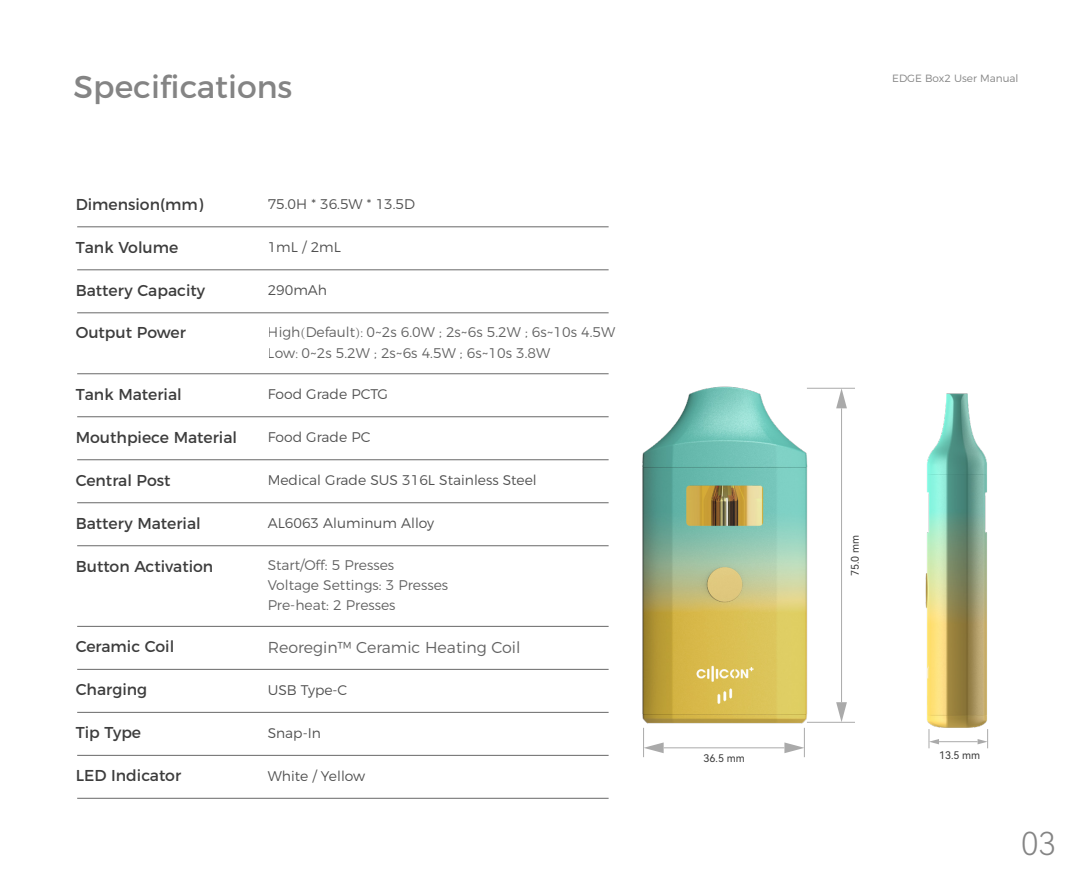
<style>
.page{position:relative;width:1092px;height:893px;background:#fff}
.page>*{position:absolute;margin:0;border:0;box-sizing:border-box;transform-origin:0 0}
.t1{font:31.5px "Montserrat";color:#848484}
.t2{font:31.5px "Harmony OS Sans SC Light";color:#848484}
.t3{font:15.75px "Montserrat";color:#3d3d3d}
.t4{font:300 15.75px "Montserrat";color:#636363}
.t5{font:300 14px/20.1px "Montserrat";color:rgb(61 61 61/.9)}
.t6{font:10.5px "Harmony OS Sans SC";color:#3d3d3d}
.t7{font:300 10.5px "Montserrat";color:#848484}
.s1{font-family:"Adobe Song Std"}
</style>
<div class="page">
<svg style="left:784px;top:730px;width:21px;height:27px"></svg>
<hr style="left:663px;top:747px;width:121px;height:1px;background:#aaa">
<svg style="left:643px;top:730px;width:20px;height:27px"></svg>
<svg style="left:977px;top:729px;width:11px;height:19px"></svg>
<hr style="left:938px;top:741px;width:39px;height:1px;background:#aaa">
<svg style="left:928px;top:729px;width:10px;height:19px"></svg>
<hr style="left:806px;top:722px;width:48px;height:1px;background:#aaa">
<hr style="left:806px;top:388px;width:48px;height:1px;background:#aaa">
<svg style="left:836px;top:702px;width:10px;height:20px"></svg>
<hr style="left:841px;top:408px;width:1px;height:294px;background:#aaa">
<svg style="left:836px;top:388px;width:10px;height:20px"></svg>
<hr style="left:77px;top:227px;width:531px;height:1px;background:#686868">
<hr style="left:77px;top:269px;width:531px;height:1px;background:#686868">
<hr style="left:77px;top:312px;width:531px;height:1px;background:#686868">
<hr style="left:77px;top:373px;width:531px;height:1px;background:#686868">
<hr style="left:77px;top:416px;width:531px;height:1px;background:#686868">
<hr style="left:77px;top:459px;width:531px;height:1px;background:#686868">
<hr style="left:77px;top:502px;width:531px;height:1px;background:#686868">
<hr style="left:77px;top:545px;width:531px;height:1px;background:#686868">
<hr style="left:77px;top:626px;width:531px;height:1px;background:#686868">
<hr style="left:77px;top:669px;width:531px;height:1px;background:#686868">
<hr style="left:77px;top:712px;width:531px;height:1px;background:#686868">
<hr style="left:77px;top:755px;width:531px;height:1px;background:#686868">
<hr style="left:77px;top:798px;width:531px;height:1px;background:#686868">
<img style="left:642px;top:386px;width:170px;height:344px">
<img style="left:925px;top:393px;width:62px;height:335px">
<h1 class="t1" style="left:74px;top:62px;width:220px">Specifications</h1>
<p class="t3" style="left:76px;top:192px;width:129px">Dimension(mm)</p>
<p class="t5" style="left:268px;top:193px;width:149px">75.0H * 36.5W * 13.5D</p>
<p class="t3" style="left:76px;top:235px;width:104px">Tank Volume</p>
<p class="t5" style="left:268px;top:236px;width:75px">1mL / 2mL</p>
<p class="t3" style="left:76px;top:278px;width:131px">Battery Capacity</p>
<p class="t5" style="left:268px;top:279px;width:61px">290mAh</p>
<p class="t3" style="left:76px;top:320px;width:112px">Output Power</p>
<p class="t5" style="left:268px;top:321px;width:349px;line-height:21px">High<span class="s1">(</span>Default<span class="s1">):</span> 0~2s 6.0W ; 2s~6s 5.2W ; 6s~10s 4.5W<br>Low<span class="s1">:</span> 0~2s 5.2W ; 2s~6s 4.5W ; 6s~10s 3.8W</p>
<p class="t3" style="left:76px;top:381px;width:107px">Tank Material</p>
<p class="t5" style="left:268px;top:383px;width:122px">Food Grade PCTG</p>
<p class="t3" style="left:76px;top:424px;width:163px">Mouthpiece Material</p>
<p class="t5" style="left:268px;top:426px;width:104px">Food Grade PC</p>
<p class="t3" style="left:76px;top:467px;width:96px">Central Post</p>
<p class="t5" style="left:268px;top:469px;width:270px">Medical Grade SUS 316L Stainless Steel</p>
<p class="t3" style="left:76px;top:510px;width:126px">Battery Material</p>
<p class="t5" style="left:268px;top:512px;width:168px">AL6063 Aluminum Alloy</p>
<p class="t3" style="left:76px;top:553px;width:139px">Button Activation</p>
<p class="t5" style="left:268px;top:554px;width:182px">Start/Off: 5 Presses<br>Voltage Settings: 3 Presses<br>Pre-heat: 2 Presses</p>
<p class="t3" style="left:76px;top:634px;width:100px">Ceramic Coil</p>
<p class="t4" style="left:268px;top:635px;width:254px">Reoregin™ Ceramic Heating Coil</p>
<p class="t3" style="left:76px;top:677px;width:73px">Charging</p>
<p class="t5" style="left:268px;top:679px;width:81px">USB Type-C</p>
<p class="t3" style="left:76px;top:720px;width:67px">Tip Type</p>
<p class="t5" style="left:268px;top:722px;width:55px">Snap-In</p>
<p class="t3" style="left:76px;top:763px;width:107px">LED Indicator</p>
<p class="t5" style="left:268px;top:765px;width:99px">White / Yellow</p>
<p class="t7" style="left:892px;top:70px;width:128px">EDGE Box2 User Manual</p>
<p class="t6" style="left:847px;top:576px;width:43px;rotate:-90deg">75.0 mm</p>
<p class="t6" style="left:703px;top:751px;width:43px">36.5 mm</p>
<p class="t6" style="left:938px;top:748px;width:43px">13.5 mm</p>
<h1 class="t2" style="left:1021px;top:822px;width:36px">03</h1>
</div>
